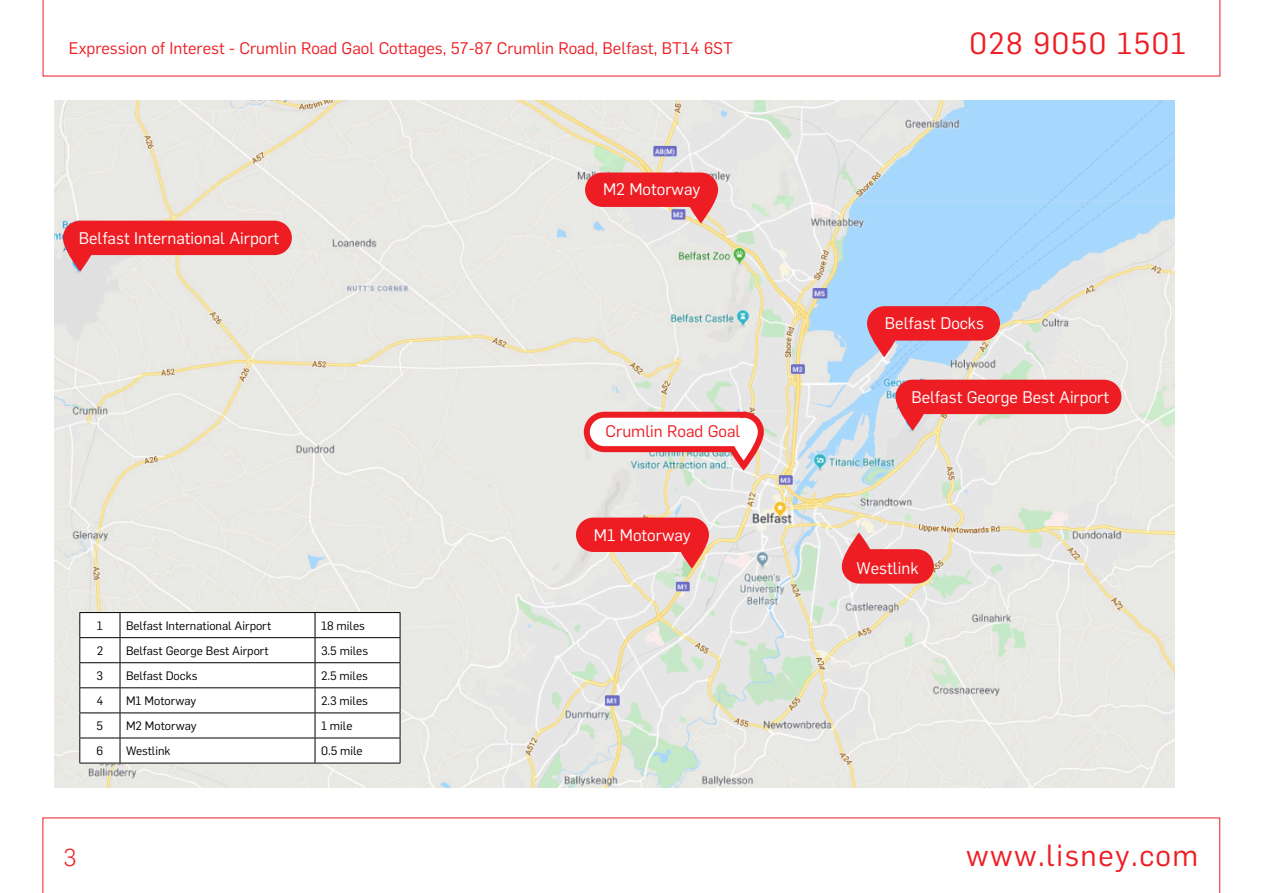
<style>
.page{position:relative;width:1263px;height:893px;background:#fff}
.page>*{position:absolute;margin:0;border:0;box-sizing:border-box;transform-origin:0 0}
.t1{font:30px "Flama";letter-spacing:.05em;color:#ee1d23}
.t2{font:300 24px "Flama";color:#ee1d23}
._01_Address_Text{font:16.5px "Flama";color:#ee1d23}
._01_Address_Text-2{font:16.5px "Flama";color:#fff}
.t3{font:12px "Flama";color:#000}
</style>
<div class="page">
<svg style="left:43px;top:818px;width:1177px;height:75px"></svg>
<img style="left:54px;top:101px;width:1121px;height:686px">
<div style="left:79px;top:612px;width:321px;height:151px;background:#fff"></div>
<hr style="left:79px;top:612px;width:41px;height:1px;background:#000">
<hr style="left:120px;top:612px;width:195px;height:1px;background:#000">
<hr style="left:315px;top:612px;width:85px;height:1px;background:#000">
<hr style="left:79px;top:637px;width:41px;height:1px;background:#000">
<hr style="left:120px;top:637px;width:195px;height:1px;background:#000">
<hr style="left:315px;top:637px;width:85px;height:1px;background:#000">
<hr style="left:79px;top:662px;width:41px;height:1px;background:#000">
<hr style="left:120px;top:662px;width:195px;height:1px;background:#000">
<hr style="left:315px;top:662px;width:85px;height:1px;background:#000">
<hr style="left:79px;top:687px;width:41px;height:1px;background:#000">
<hr style="left:120px;top:687px;width:195px;height:1px;background:#000">
<hr style="left:315px;top:687px;width:85px;height:1px;background:#000">
<hr style="left:79px;top:712px;width:41px;height:1px;background:#000">
<hr style="left:120px;top:712px;width:195px;height:1px;background:#000">
<hr style="left:315px;top:712px;width:85px;height:1px;background:#000">
<hr style="left:79px;top:738px;width:41px;height:1px;background:#000">
<svg style="left:79px;top:613px;width:1px;height:150px"></svg>
<hr style="left:120px;top:738px;width:195px;height:1px;background:#000">
<svg style="left:120px;top:613px;width:1px;height:150px"></svg>
<hr style="left:315px;top:738px;width:85px;height:1px;background:#000">
<svg style="left:315px;top:613px;width:1px;height:150px"></svg>
<svg style="left:400px;top:613px;width:1px;height:150px"></svg>
<hr style="left:79px;top:763px;width:41px;height:1px;background:#000">
<hr style="left:120px;top:763px;width:195px;height:1px;background:#000">
<hr style="left:315px;top:763px;width:85px;height:1px;background:#000">
<svg style="left:63px;top:221px;width:229px;height:51px;background:#eb6063"></svg>
<svg style="left:895px;top:380px;width:226px;height:51px;background:#eb6063"></svg>
<svg style="left:867px;top:306px;width:133px;height:51px;background:#dd5b67"></svg>
<svg style="left:576px;top:360px;width:191px;height:209px;background:#e9c5c2"></svg>
<svg style="left:585px;top:173px;width:133px;height:51px;background:#e95e62"></svg>
<svg style="left:842px;top:533px;width:92px;height:51px;background:#eb6063"></svg>
<h3 class="_01_Address_Text" style="left:69px;top:37px;width:665px">Expression of Interest - Crumlin Road Gaol Cottages, 57-87 Crumlin Road, Belfast, BT14 6ST</h3>
<h1 class="t1" style="left:969px;top:23px;width:218px">028 9050 1501</h1>
<p class="_01_Address_Text-2" style="left:79px;top:226px;width:202px">Belfast International Airport</p>
<p class="t3" style="left:97px;top:617px;width:7px">1</p>
<p class="t3" style="left:126px;top:617px;width:147px">Belfast International Airport</p>
<p class="t3" style="left:321px;top:617px;width:45px">18 miles</p>
<p class="t3" style="left:97px;top:642px;width:8px">2</p>
<p class="t3" style="left:126px;top:642px;width:144px">Belfast George Best Airport</p>
<p class="t3" style="left:321px;top:642px;width:49px">3.5 miles</p>
<p class="t3" style="left:97px;top:668px;width:8px">3</p>
<p class="t3" style="left:126px;top:668px;width:73px">Belfast Docks</p>
<p class="t3" style="left:321px;top:668px;width:48px">2.5 miles</p>
<p class="t3" style="left:96px;top:693px;width:8px">4</p>
<p class="t3" style="left:126px;top:693px;width:72px">M1 Motorway</p>
<p class="t3" style="left:321px;top:693px;width:48px">2.3 miles</p>
<p class="t3" style="left:97px;top:718px;width:8px">5</p>
<p class="t3" style="left:126px;top:718px;width:72px">M2 Motorway</p>
<p class="t3" style="left:321px;top:718px;width:33px">1 mile</p>
<p class="t3" style="left:97px;top:743px;width:8px">6</p>
<p class="t3" style="left:126px;top:743px;width:46px">Westlink</p>
<p class="t3" style="left:321px;top:743px;width:43px">0.5 mile</p>
<h2 class="t2" style="left:64px;top:841px;width:14px">3</h2>
<p class="_01_Address_Text-2" style="left:603px;top:178px;width:99px">M2 Motorway</p>
<p class="_01_Address_Text" style="left:606px;top:420px;width:136px">Crumlin Road Goal</p>
<p class="_01_Address_Text-2" style="left:594px;top:523px;width:98px">M1 Motorway</p>
<p class="_01_Address_Text-2" style="left:885px;top:312px;width:101px">Belfast Docks</p>
<p class="_01_Address_Text-2" style="left:911px;top:385px;width:199px">Belfast George Best Airport</p>
<p class="_01_Address_Text-2" style="left:856px;top:557px;width:64px">Westlink</p>
<h1 class="t1" style="left:966px;top:834px;width:234px">www.lisney.com</h1>
</div>
